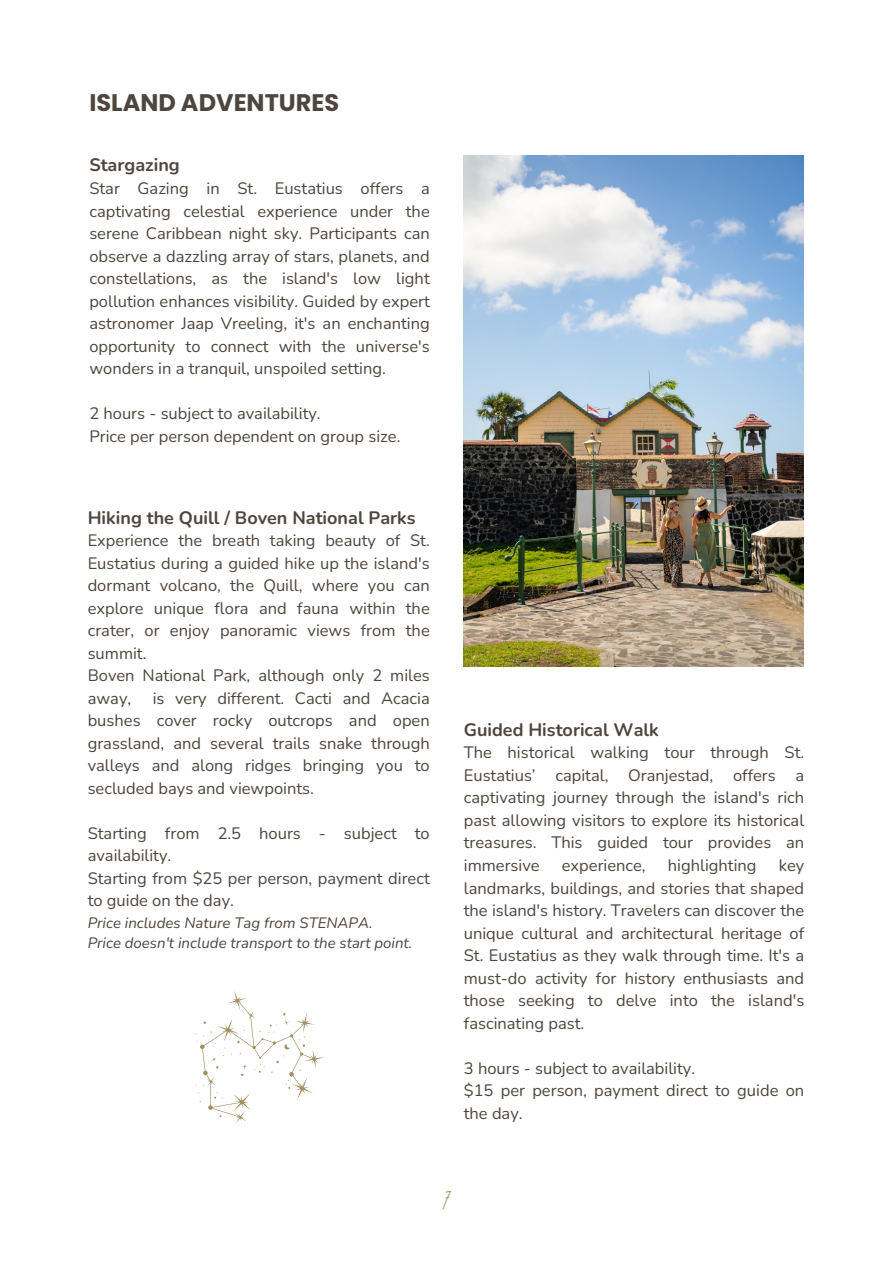
<style>
.page{position:relative;width:894px;height:1264px;background:#fff}
.page>*{position:absolute;margin:0;border:0;box-sizing:border-box;transform-origin:0 0}
.t1{font:47.25px "Moon Time";color:#a29060}
.t2{font:700 24px "Poppins";color:#4e453e}
.t3{font:700 18px "Nunito";color:#4e453e}
.t4{font:16.5px/22.5px "Nunito";color:#4e453e;text-align:justify}
.t5{font:italic 15px "Nunito";color:#4e453e}
</style>
<div class="page">
<img style="left:463px;top:155px;width:340px;height:511px">
<svg style="left:194px;top:991px;width:130px;height:132px"></svg>
<p class="t2" style="left:89px;top:85px;width:251px">ISLAND ADVENTURES</p>
<p class="t3" style="left:89px;top:153px;width:92px">Stargazing</p>
<p class="t4" style="left:89px;top:177px;width:342px">Star Gazing in St. Eustatius offers a captivating celestial experience under the serene Caribbean night sky. Participants can observe a dazzling array of stars, planets, and constellations, as the island's low light pollution enhances visibility. Guided by expert astronomer Jaap Vreeling, it's an enchanting opportunity to connect with the universe's wonders in a tranquil, unspoiled setting.</p>
<p class="t4" style="left:89px;top:402px;width:233px">2 hours - subject to availability.</p>
<p class="t4" style="left:89px;top:425px;width:312px">Price per person dependent on group size.</p>
<p class="t3" style="left:88px;top:505px;width:329px">Hiking the Quill / Boven National Parks</p>
<p class="t4" style="left:88px;top:529px;width:343px">Experience the breath taking beauty of St.<br>Eustatius during a guided hike up the island's dormant volcano, the Quill, where you can explore unique flora and fauna within the crater, or enjoy panoramic views from the summit.</p>
<p class="t4" style="left:88px;top:664px;width:343px">Boven National Park, although only 2 miles away,</p>
<p class="t4" style="left:88px;top:687px;width:343px;text-indent:65px">is very different. Cacti and Acacia bushes cover rocky outcrops and open grassland, and several trails snake through valleys and along ridges bringing you to secluded bays and viewpoints.</p>
<p class="t4" style="left:88px;top:822px;width:343px">Starting from 2.5 hours - subject to availability.</p>
<p class="t4" style="left:88px;top:867px;width:343px">Starting from $25 per person, payment direct to guide on the day.</p>
<p class="t5" style="left:88px;top:912px;width:286px">Price includes Nature Tag from STENAPA.</p>
<p class="t5" style="left:88px;top:932px;width:326px">Price doesn't include transport to the start point.</p>
<p class="t3" style="left:463px;top:717px;width:196px">Guided Historical Walk</p>
<p class="t4" style="left:463px;top:741px;width:342px">The historical walking tour through St.<br>Eustatius’ capital, Oranjestad, offers a captivating journey through the island's rich past allowing visitors to explore its historical treasures. This guided tour provides an immersive</p>
<p class="t4" style="left:463px;top:854px;width:342px;text-indent:315px">key landmarks, buildings, and stories that shaped the island's history. Travelers can discover the unique cultural and architectural heritage of St. Eustatius as they walk through time. It's a must-do activity for history enthusiasts and those seeking to delve into the island's fascinating past.</p>
<p class="t4" style="left:463px;top:1056px;width:233px">3 hours - subject to availability.</p>
<p class="t4" style="left:463px;top:1079px;width:342px">$15 per person, payment direct to guide on the day.</p>
<p class="t4" style="left:561px;top:854px;width:85px">experience,</p>
<p class="t4" style="left:667px;top:854px;width:90px">highlighting</p>
<p class="t1" style="left:440px;top:1171px;width:14px">7</p>
</div>
